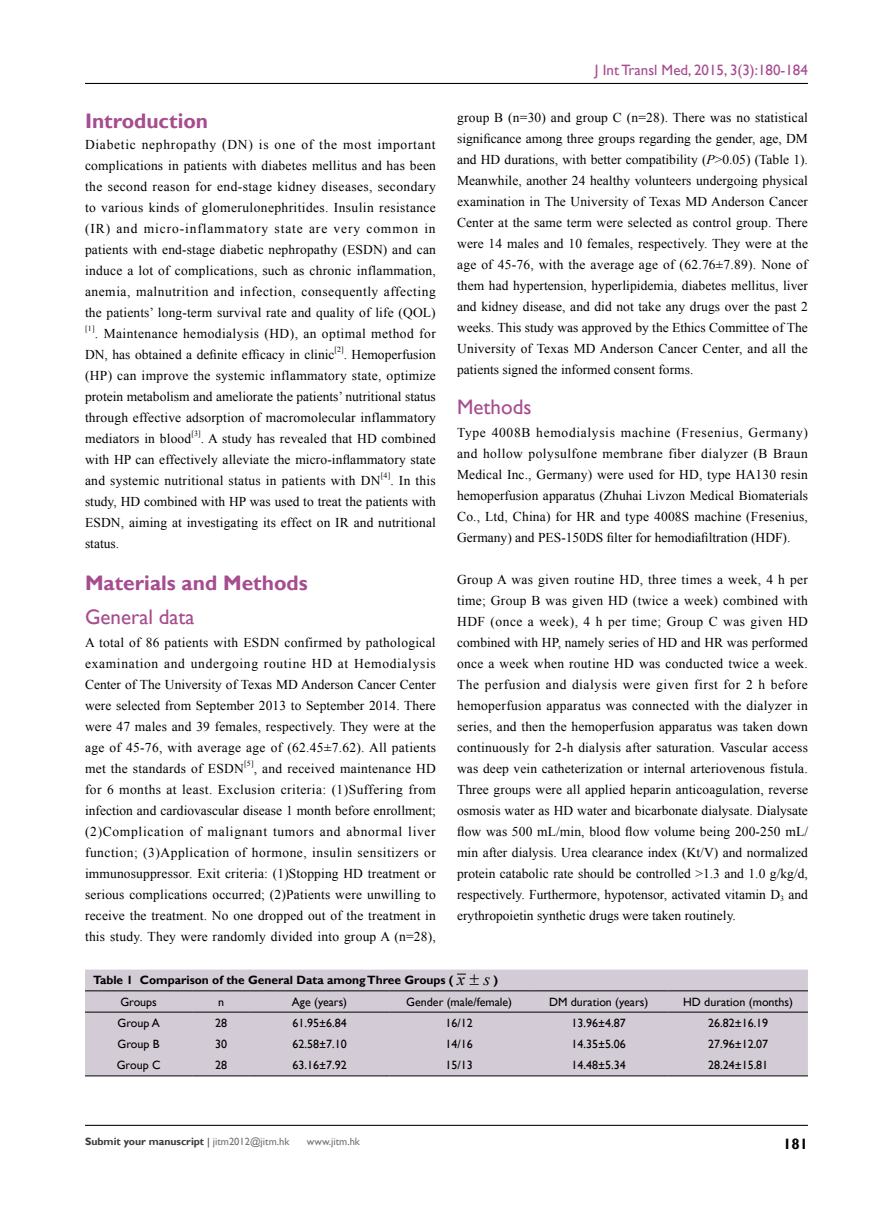
<style>
.page{position:relative;width:893px;height:1212px;background:#fff}
.page>*{position:absolute;margin:0;border:0;box-sizing:border-box;transform-origin:0 0}
.t1{font:700 21px "Gill Sans";color:#a64c8f}
.t2{font:21px "Gill Sans";color:#a64c8f}
.t3{font:15px "Gill Sans";color:#a64c8f}
.t4{font:700 15px "Gill Sans";color:#000}
.t5{font:13.5px/21px "Times New Roman";letter-spacing:.01em;color:#000;text-align:justify}
.t6{font:13.5px/21px "Times New Roman";letter-spacing:.03em;color:#000}
.t7{font:12px "Gill Sans";color:#000}
.t8{font:700 12px/21.5px "Gill Sans";color:#000}
.t9{font:700 10.5px "Gill Sans";color:#3e3a39}
.t10{font:10.5px "Gill Sans";color:#727171}
.t11{font:7.8px "Times New Roman";color:#000}
.s1{font-style:italic}
.s2{font-family:"Times New Roman";font-weight:400;font-style:italic;font-size:17.1px}
.s3{font-weight:400}
.s4{font-weight:400;color:#727171}
</style>
<div class="page">
<div style="left:85px;top:969px;width:723px;height:106px;background:#d3ccd6"></div>
<hr style="left:85px;top:1012px;width:107px;height:1px;background:#000">
<hr style="left:192px;top:1012px;width:58px;height:1px;background:#000">
<hr style="left:250px;top:1012px;width:139px;height:1px;background:#000">
<hr style="left:389px;top:1012px;width:140px;height:1px;background:#000">
<hr style="left:529px;top:1012px;width:139px;height:1px;background:#000">
<hr style="left:668px;top:1012px;width:140px;height:1px;background:#000">
<hr style="left:85px;top:990px;width:107px;height:1px;background:#000">
<hr style="left:192px;top:990px;width:58px;height:1px;background:#000">
<hr style="left:250px;top:990px;width:139px;height:1px;background:#000">
<hr style="left:389px;top:990px;width:140px;height:1px;background:#000">
<hr style="left:529px;top:990px;width:139px;height:1px;background:#000">
<hr style="left:668px;top:990px;width:140px;height:1px;background:#000">
<hr style="left:85px;top:1075px;width:107px;height:1px;background:#000">
<hr style="left:192px;top:1075px;width:58px;height:1px;background:#000">
<hr style="left:250px;top:1075px;width:139px;height:1px;background:#000">
<hr style="left:389px;top:1075px;width:140px;height:1px;background:#000">
<hr style="left:529px;top:1075px;width:139px;height:1px;background:#000">
<hr style="left:668px;top:1075px;width:140px;height:1px;background:#000">
<svg style="left:458px;top:974px;width:21px;height:11px"></svg>
<p class="t3" style="left:595px;top:62px;width:214px">J Int Transl Med, 2015, 3(3):180-184</p>
<p class="t5" style="left:457px;top:107px;width:352px">group B (n=30) and group C (n=28). There was no statistical significance among three groups regarding the gender, age, DM and HD durations, with better compatibility (<span class="s1">P</span>&gt;0.05) (Table 1).<br>Meanwhile, another 24 healthy volunteers undergoing physical examination in The University of Texas MD Anderson Cancer Center at the same term were selected as control group. There were 14 males and 10 females, respectively. They were at the age of 45-76, with the average age of (62.76±7.89). None of them had hypertension, hyperlipidemia, diabetes mellitus, liver and kidney disease, and did not take any drugs over the past 2 weeks. This study was approved by the Ethics Committee of The University of Texas MD Anderson Cancer Center, and all the patients signed the informed consent forms.</p>
<h1 class="t2" style="left:457px;top:395px;width:76px">Methods</h1>
<p class="t5" style="left:457px;top:421px;width:352px">Type 4008B hemodialysis machine (Fresenius, Germany) and hollow polysulfone membrane fiber dialyzer (B Braun Medical Inc., Germany) were used for HD, type HA130 resin hemoperfusion apparatus (Zhuhai Livzon Medical Biomaterials Co., Ltd, China) for HR and type 4008S machine (Fresenius, Germany) and PES-150DS filter for hemodiafiltration (HDF).</p>
<p class="t5" style="left:457px;top:568px;width:352px">Group A was given routine HD, three times a week, 4 h per time; Group B was given HD (twice a week) combined with HDF (once a week), 4 h per time; Group C was given HD combined with HP, namely series of HD and HR was performed once a week when routine HD was conducted twice a week.<br>The perfusion and dialysis were given first for 2 h before hemoperfusion apparatus was connected with the dialyzer in series, and then the hemoperfusion apparatus was taken down continuously for 2-h dialysis after saturation. Vascular access was deep vein catheterization or internal arteriovenous fistula.<br>Three groups were all applied heparin anticoagulation, reverse osmosis water as HD water and bicarbonate dialysate. Dialysate flow was 500 mL/min, blood flow volume being 200-250 mL/ min after dialysis. Urea clearance index (Kt/V) and normalized protein catabolic rate should be controlled &gt;1.3 and 1.0 g/kg/d, respectively. Furthermore, hypotensor, activated vitamin D<sub>3</sub> and erythropoietin synthetic drugs were taken routinely.</p>
<h1 class="t1" style="left:85px;top:108px;width:125px">Introduction</h1>
<p class="t5" style="left:85px;top:134px;width:352px">Diabetic nephropathy (DN) is one of the most important complications in patients with diabetes mellitus and has been the second reason for end-stage kidney diseases, secondary to various kinds of glomerulonephritides. Insulin resistance (IR) and micro-inflammatory state are very common in patients with end-stage diabetic nephropathy (ESDN) and can induce a lot of complications, such as chronic inflammation, anemia, malnutrition and infection, consequently affecting the patients’ long-term survival rate and quality of life (QOL)</p>
<p class="t11" style="left:85px;top:324px;width:11px">[1]</p>
<p class="t6" style="left:85px;top:323px;width:352px;text-indent:10px">. Maintenance hemodialysis (HD), an optimal method for<br>DN, has obtained a definite efficacy in clinic</p>
<p class="t11" style="left:334px;top:345px;width:11px">[2]</p>
<p class="t5" style="left:85px;top:344px;width:352px;text-indent:259px">. Hemoperfusion (HP) can improve the systemic inflammatory state, optimize protein metabolism and ameliorate the patients’ nutritional status through effective adsorption of macromolecular inflammatory mediators in blood</p>
<p class="t11" style="left:191px;top:429px;width:11px">[3]</p>
<p class="t5" style="left:85px;top:428px;width:352px;text-indent:116px">. A study has revealed that HD combined with HP can effectively alleviate the micro-inflammatory state and systemic nutritional status in patients with DN</p>
<p class="t11" style="left:381px;top:471px;width:11px">[4]</p>
<p class="t5" style="left:85px;top:470px;width:352px;text-indent:305px">. In this study, HD combined with HP was used to treat the patients with ESDN, aiming at investigating its effect on IR and nutritional status.</p>
<h1 class="t1" style="left:85px;top:570px;width:224px">Materials and Methods</h1>
<h1 class="t2" style="left:85px;top:605px;width:111px">General data</h1>
<p class="t5" style="left:85px;top:631px;width:352px">A total of 86 patients with ESDN confirmed by pathological examination and undergoing routine HD at Hemodialysis Center of The University of Texas MD Anderson Cancer Center were selected from September 2013 to September 2014. There were 47 males and 39 females, respectively. They were at the age of 45-76, with average age of (62.45±7.62). All patients met the standards of ESDN</p>
<p class="t11" style="left:244px;top:758px;width:11px">[5]</p>
<p class="t5" style="left:85px;top:757px;width:352px;text-indent:169px">, and received maintenance HD for 6 months at least. Exclusion criteria: (1)Suffering from infection and cardiovascular disease 1 month before enrollment; (2)Complication of malignant tumors and abnormal liver function; (3)Application of hormone, insulin sensitizers or immunosuppressor. Exit criteria: (1)Stopping HD treatment or serious complications occurred; (2)Patients were unwilling to receive the treatment. No one dropped out of the treatment in this study. They were randomly divided into group A (n=28),</p>
<p class="t8" style="left:120px;top:970px;width:379px;text-indent:-27px">Table 1 Comparison of the General Data among Three Groups ( <span class="s2">x s</span> )<br><span class="s3">Groups</span></p>
<p class="t7" style="left:218px;top:994px;width:7px">n</p>
<p class="t7" style="left:292px;top:994px;width:57px">Age (years)</p>
<p class="t7" style="left:406px;top:994px;width:107px">Gender (male/female)</p>
<p class="t7" style="left:549px;top:994px;width:101px">DM duration (years)</p>
<p class="t7" style="left:683px;top:994px;width:111px">HD duration (months)</p>
<p class="t7" style="left:118px;top:1016px;width:44px">Group A</p>
<p class="t7" style="left:215px;top:1016px;width:13px">28</p>
<p class="t7" style="left:292px;top:1016px;width:56px">61.95±6.84</p>
<p class="t7" style="left:445px;top:1016px;width:29px">16/12</p>
<p class="t7" style="left:571px;top:1016px;width:56px">13.96±4.87</p>
<p class="t7" style="left:708px;top:1016px;width:62px">26.82±16.19</p>
<p class="t7" style="left:118px;top:1037px;width:44px">Group B</p>
<p class="t7" style="left:215px;top:1037px;width:13px">30</p>
<p class="t7" style="left:292px;top:1037px;width:56px">62.58±7.10</p>
<p class="t7" style="left:445px;top:1037px;width:29px">14/16</p>
<p class="t7" style="left:571px;top:1037px;width:56px">14.35±5.06</p>
<p class="t7" style="left:708px;top:1037px;width:62px">27.96±12.07</p>
<p class="t7" style="left:117px;top:1058px;width:45px">Group C</p>
<p class="t7" style="left:215px;top:1058px;width:13px">28</p>
<p class="t7" style="left:292px;top:1058px;width:56px">63.16±7.92</p>
<p class="t7" style="left:445px;top:1058px;width:29px">15/13</p>
<p class="t7" style="left:571px;top:1058px;width:56px">14.48±5.34</p>
<p class="t7" style="left:708px;top:1058px;width:62px">28.24±15.81</p>
<p class="t9" style="left:85px;top:1135px;width:206px">Submit your manuscript <span class="s3">|</span> <span class="s4">jitm2012@jitm.hk</span></p>
<p class="t10" style="left:307px;top:1135px;width:55px">www.jitm.hk</p>
<p class="t4" style="left:783px;top:1134px;width:26px">181</p>
</div>
